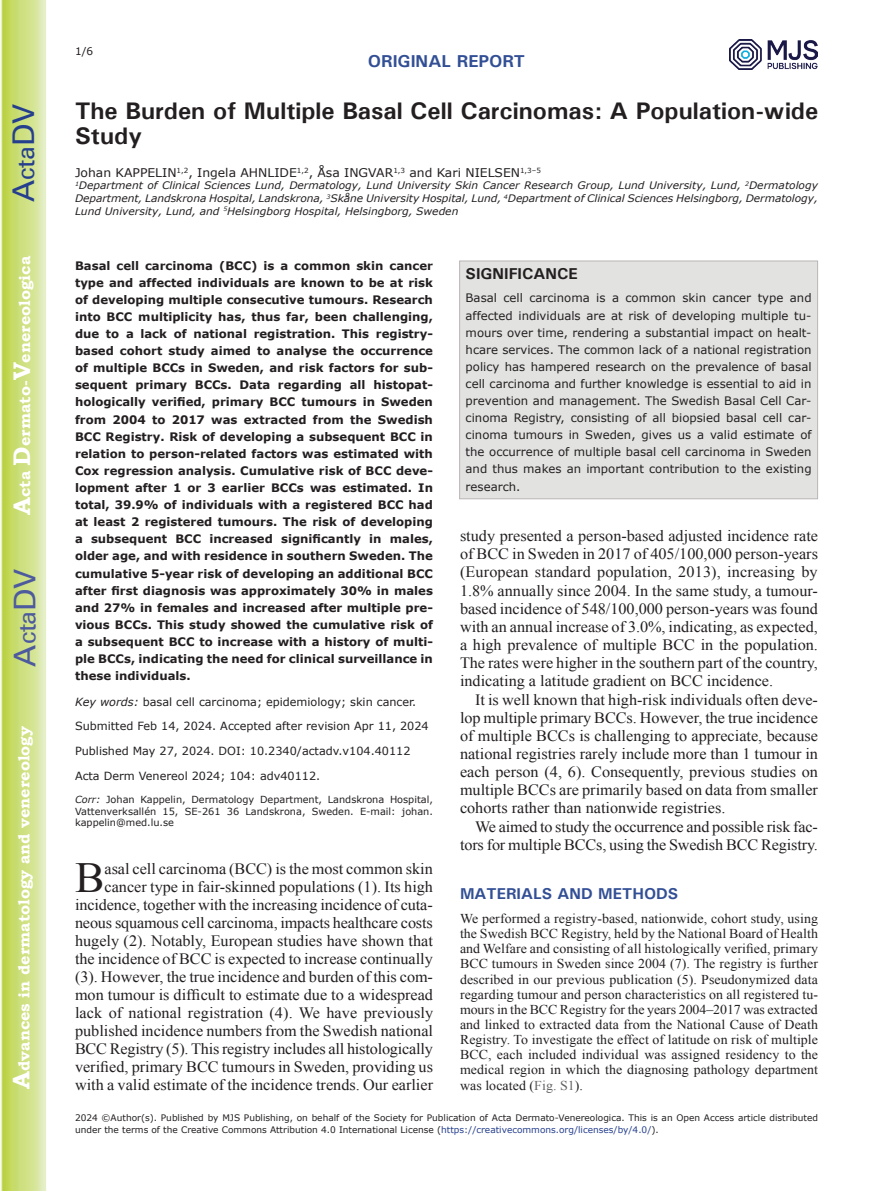
<style>
.page{position:relative;width:893px;height:1191px;background:#fff}
.page>*{position:absolute;margin:0;border:0;box-sizing:border-box;transform-origin:0 0}
.t1{font:42.9px "Times New Roman";color:#231f20}
.t2{font:30px "Univers";color:#4d5a9e}
.t3{font:30px "Univers";color:#253f8e}
.t4{font:700 24px/25.5px "Univers";color:#231f20}
.t5{font:700 17.25px "Univers";color:#324f95}
.t6{font:15.75px/18.1px "Times New Roman";color:#231f20;text-align:right}
.t7{font:700 15.75px "Bookman Old Style";color:#fff}
.t8{font:700 15.75px "Univers";color:#324f95}
.t9{font:700 15.75px "Univers";color:#231f20}
.t10{font:13.5px/15.1px "Times New Roman";letter-spacing:.005em;color:#231f20;text-align:justify}
.t11{font:12px "Verdana";color:#231f20}
.t12{font:700 11.7px/17.1px "Verdana";color:#231f20;text-align:justify}
.t13{font:11.7px/17.1px "Verdana";color:#231f20;text-align:justify}
.t14{font:11.25px "Verdana";color:#231f20}
.t15{font:10.5px "Verdana";color:#231f20}
.t16{font:italic 10.35px/12.8px "Verdana";color:#231f20;text-align:justify}
.t17{font:9.75px/11.7px "Verdana";color:#231f20;text-align:justify}
.t18{font:9px/12px "Verdana";color:#231f20}
.s1{font-size:24px}
.s2{font-style:italic}
.s3{color:#636366}
.s4{color:#253f8e}
</style>
<div class="page">
<svg style="left:1px;top:0;width:45px;height:1191px;background:#cfe084"></svg>
<img style="left:729px;top:40px;width:89px;height:30px">
<div style="left:459px;top:261px;width:359px;height:238px;background:#e2e2e1;border:1px solid #bab5b4"></div>
<h2 class="t3" style="left:6px;top:202px;width:100px;rotate:-90deg">A<span class="s1">cta</span>DV</h2>
<p class="t7" style="left:15px;top:515px;width:260px;rotate:-90deg"><span class="s1">A</span>cta <span class="s1">D</span>ermato-<span class="s1">V</span>enereologica</p>
<h2 class="t2" style="left:7px;top:666px;width:100px;rotate:-90deg">A<span class="s1">cta</span>DV</h2>
<p class="t7" style="left:15px;top:1088px;width:364px;rotate:-90deg"><span class="s1">A</span>dvances in dermatology and venereology</p>
<p class="t15" style="left:75px;top:44px;width:20px">1/6</p>
<p class="t5" style="left:368px;top:50px;width:159px">ORIGINAL REPORT</p>
<h3 class="t4" style="left:75px;top:97px;width:745px">The Burden of Multiple Basal Cell Carcinomas: A Population-wide<br>Study</h3>
<p class="t11" style="left:75px;top:164px;width:467px">Johan KAPPELIN<sup>1,2</sup>, Ingela AHNLIDE<sup>1,2</sup>, Åsa INGVAR<sup>1,3</sup> and Kari NIELSEN<sup>1,3–5</sup></p>
<p class="t16" style="left:75px;top:179px;width:744px"><sup>1</sup>Department of Clinical Sciences Lund, Dermatology, Lund University Skin Cancer Research Group, Lund University, Lund, <sup>2</sup>Dermatology Department, Landskrona Hospital, Landskrona, <sup>3</sup>Skåne University Hospital, Lund, <sup>4</sup>Department of Clinical Sciences Helsingborg, Dermatology, Lund University, Lund, and <sup>5</sup>Helsingborg Hospital, Helsingborg, Sweden</p>
<p class="t12" style="left:75px;top:257px;width:359px">Basal cell carcinoma (BCC) is a common skin cancer type and affected individuals are known to be at risk of developing multiple consecutive tumours. Research into BCC multiplicity has, thus far, been challenging, due to a lack of national registration. This registry&shy;based cohort study aimed to analyse the occurrence of multiple BCCs in Sweden, and risk factors for sub&shy;sequent primary BCCs. Data regarding all histopat&shy;hologically verified, primary BCC tumours in Sweden from 2004 to 2017 was extracted from the Swedish BCC Registry. Risk of developing a subsequent BCC in relation to person-related factors was estimated with Cox regression analysis. Cumulative risk of BCC deve&shy;lopment after 1 or 3 earlier BCCs was estimated. In total, 39.9% of individuals with a registered BCC had at least 2 registered tumours. The risk of developing a subsequent BCC increased significantly in males, older age, and with residence in southern Sweden. The cumulative 5-year risk of developing an additional BCC after first diagnosis was approximately 30% in males and 27% in females and increased after multiple pre&shy;vious BCCs. This study showed the cumulative risk of a subsequent BCC to increase with a history of multi&shy;ple BCCs, indicating the need for clinical surveillance in these individuals.</p>
<p class="t14" style="left:75px;top:694px;width:343px"><span class="s2">Key words:</span> basal cell carcinoma; epidemiology; skin cancer.</p>
<p class="t14" style="left:75px;top:719px;width:355px">Submitted Feb 14, 2024. Accepted after revision Apr 11, 2024</p>
<p class="t14" style="left:75px;top:744px;width:337px">Published May 27, 2024. DOI: 10.2340/actadv.v104.40112</p>
<p class="t14" style="left:75px;top:768px;width:247px">Acta Derm Venereol 2024; 104: adv40112.</p>
<p class="t17" style="left:75px;top:793px;width:359px"><span class="s2">Corr:</span> Johan Kappelin, Dermatology Department, Landskrona Hospital, Vattenverksallén 15, SE-261 36 Landskrona, Sweden. E-mail: johan. kappelin@med.lu.se</p>
<h1 class="t1" style="left:75px;top:848px;width:31px">B</h1>
<p class="t6" style="left:75px;top:859px;width:360px">asal cell carcinoma (BCC) is the most common skin cancer type in fair-skinned populations (1). Its high incidence, together with the increasing incidence of cuta&shy;neous squamous cell carcinoma, impacts healthcare costs hugely (2). Notably, European studies have shown that the incidence of BCC is expected to increase continually (3). However, the true incidence and burden of this com&shy;mon tumour is difficult to estimate due to a widespread lack of national registration (4). We have previously published incidence numbers from the Swedish national BCC Registry (5). This registry includes all histologically verified, primary BCC tumours in Sweden, providing us with a valid estimate of the incidence trends. Our earlier</p>
<p class="t9" style="left:466px;top:264px;width:114px">SIGNIFICANCE</p>
<p class="t13" style="left:466px;top:290px;width:347px">Basal cell carcinoma is a common skin cancer type and affected individuals are at risk of developing multiple tu&shy;mours over time, rendering a substantial impact on healt&shy;hcare services. The common lack of a national registration policy has hampered research on the prevalence of basal cell carcinoma and further knowledge is essential to aid in prevention and management. The Swedish Basal Cell Car&shy;cinoma Registry, consisting of all biopsied basal cell car&shy;cinoma tumours in Sweden, gives us a valid estimate of the occurrence of multiple basal cell carcinoma in Sweden and thus makes an important contribution to the existing research.</p>
<p class="t6" style="left:460px;top:526px;width:360px;text-align:justify">study presented a person-based adjusted incidence rate of BCC in Sweden in 2017 of 405/100,000 person-years (European standard population, 2013), increasing by 1.8% annually since 2004. In the same study, a tumour&shy;based incidence of 548/100,000 person-years was found with an annual increase of 3.0%, indicating, as expected, a high prevalence of multiple BCC in the population.<br>The rates were higher in the southern part of the country, indicating a latitude gradient on BCC incidence.</p>
<p class="t6" style="left:460px;top:690px;width:360px;text-align:justify;text-indent:15px">It is well known that high-risk individuals often deve&shy;lop multiple primary BCCs. However, the true incidence of multiple BCCs is challenging to appreciate, because national registries rarely include more than 1 tumour in each person (4, 6). Consequently, previous studies on multiple BCCs are primarily based on data from smaller cohorts rather than nationwide registries.</p>
<p class="t6" style="left:460px;top:817px;width:359px">We aimed to study the occurrence and possible risk fac&shy;tors for multiple BCCs, using the Swedish BCC Registry.</p>
<p class="t8" style="left:460px;top:883px;width:220px">MATERIALS AND METHODS</p>
<p class="t10" style="left:460px;top:910px;width:360px">We performed a registry-based, nationwide, cohort study, using the Swedish BCC Registry, held by the National Board of Health and Welfare and consisting of all histologically verified, primary BCC tumours in Sweden since 2004 (7). The registry is further described in our previous publication (5). Pseudonymized data regarding tumour and person characteristics on all registered tu&shy;mours in the BCC Registry for the years 2004–2017 was extracted and linked to extracted data from the National Cause of Death Registry. To investigate the effect of latitude on risk of multiple BCC, each included individual was assigned residency to the medical region in which the diagnosing pathology department was located (<span class="s3">Fig. S1</span>).</p>
<p class="t18" style="left:75px;top:1111px;width:744px">2024 ©Author(s). Published by MJS Publishing, on behalf of the Society for Publication of Acta Dermato-Venereologica. This is an Open Access article distributed under the terms of the Creative Commons Attribution 4.0 International License (<span class="s4">https://creativecommons.org/licenses/by/4.0/</span>).</p>
</div>
